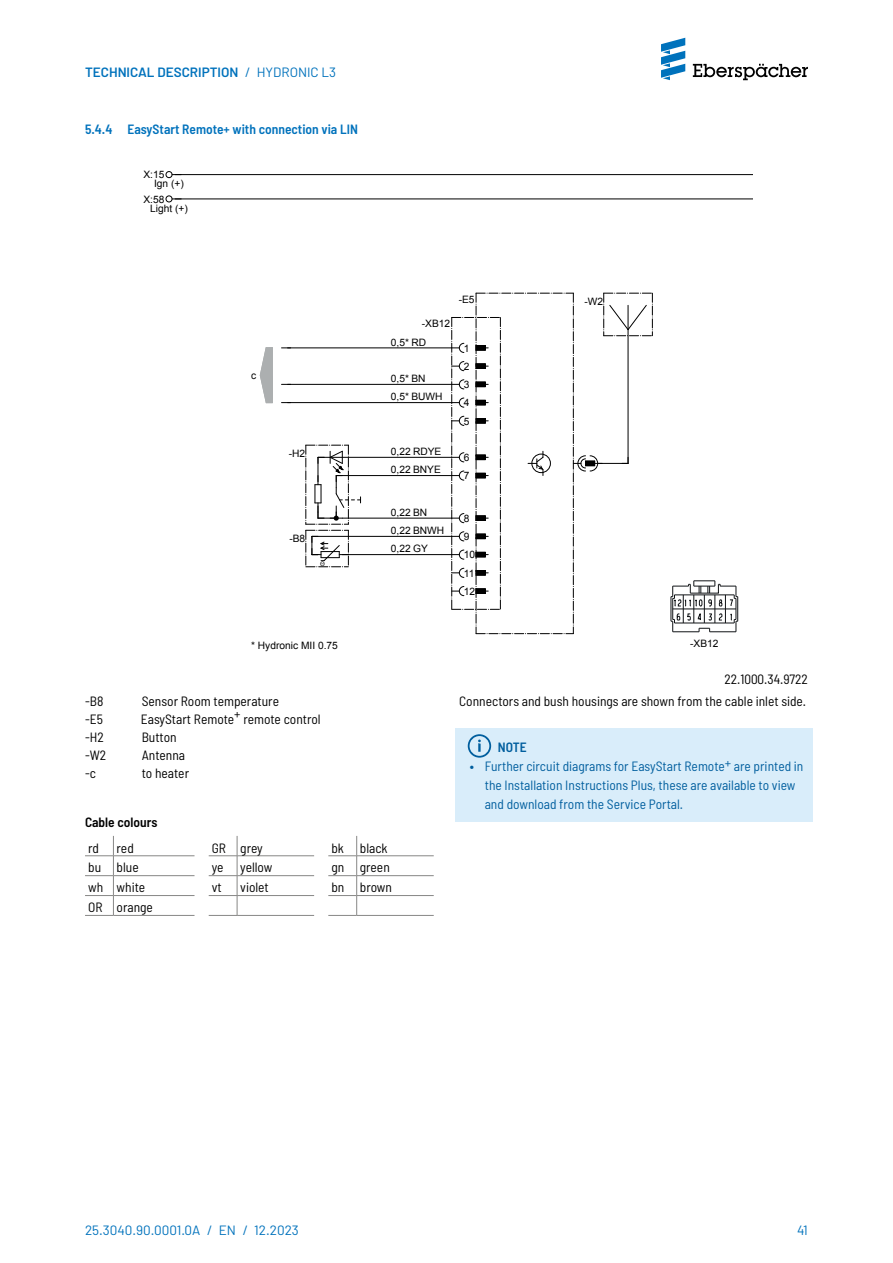
<style>
.page{position:relative;width:893px;height:1263px;background:#fff}
.page>*{position:absolute;margin:0;border:0;box-sizing:border-box;transform-origin:0 0}
.t1{font:semi-condensed 13.5px "Barlow";color:#000}
.t2{font:semi-condensed 13.5px/18.8px "Barlow";color:#005e9e}
.t3{font:600 semi-condensed 13.5px "Barlow";color:#0072bc}
.t4{font:13.5px "Barlow";color:#0072bc}
.t5{font:600 13.5px "Barlow";color:#0072bc}
.t6{font:600 semi-condensed 13.5px "Barlow";color:#000}
.t7{font:600 semi-condensed 13.5px "Barlow";color:#005e9e}
.t8{font:10.2px/18.3px "Arial";color:#000}
.t9{font:6.15px "Arial";color:#000}
.s1{font-weight:400}
.s2{font-weight:600;font-stretch:normal}
</style>
<div class="page">
<hr style="left:312px;top:536px;width:140px;height:1px;background:#000">
<hr style="left:336px;top:475px;width:116px;height:1px;background:#000">
<hr style="left:342px;top:518px;width:110px;height:1px;background:#000">
<hr style="left:175px;top:199px;width:577px;height:1px;background:#000">
<hr style="left:175px;top:174px;width:577px;height:1px;background:#000">
<hr style="left:288px;top:348px;width:164px;height:1px;background:#000">
<hr style="left:288px;top:384px;width:164px;height:1px;background:#000">
<hr style="left:288px;top:402px;width:164px;height:1px;background:#000">
<hr style="left:348px;top:457px;width:104px;height:1px;background:#000">
<hr style="left:342px;top:554px;width:110px;height:1px;background:#000">
<svg style="left:260px;top:347px;width:13px;height:56px"></svg>
<svg style="left:166px;top:196px;width:15px;height:6px"></svg>
<div style="left:166px;top:171px;width:6px;height:7px;border:1px solid #000;border-radius:50%"></div>
<svg style="left:451px;top:293px;width:202px;height:341px"></svg>
<svg style="left:306px;top:445px;width:55px;height:122px"></svg>
<svg style="left:671px;top:580px;width:67px;height:52px"></svg>
<hr style="left:113px;top:855px;width:82px;height:1px;background:#878786">
<hr style="left:237px;top:855px;width:77px;height:1px;background:#878786">
<hr style="left:357px;top:855px;width:77px;height:1px;background:#878786">
<hr style="left:113px;top:875px;width:82px;height:1px;background:#878786">
<hr style="left:237px;top:875px;width:77px;height:1px;background:#878786">
<hr style="left:357px;top:875px;width:77px;height:1px;background:#878786">
<hr style="left:113px;top:895px;width:82px;height:1px;background:#878786">
<hr style="left:237px;top:895px;width:77px;height:1px;background:#878786">
<hr style="left:357px;top:895px;width:77px;height:1px;background:#878786">
<svg style="left:85px;top:836px;width:29px;height:80px"></svg>
<hr style="left:113px;top:915px;width:82px;height:1px;background:#878786">
<svg style="left:209px;top:836px;width:29px;height:80px"></svg>
<hr style="left:237px;top:915px;width:77px;height:1px;background:#878786">
<svg style="left:328px;top:836px;width:29px;height:80px"></svg>
<hr style="left:357px;top:915px;width:77px;height:1px;background:#878786">
<div style="left:455px;top:728px;width:357px;height:38px;background:#d9edfa"></div>
<div style="left:455px;top:747px;width:357px;height:75px;background:#d9edfa"></div>
<svg style="left:468px;top:734px;width:23px;height:24px"></svg>
<svg style="left:693px;top:64px;width:115px;height:16px"></svg>
<svg style="left:661px;top:38px;width:24px;height:42px"></svg>
<p class="t5" style="left:85px;top:64px;width:253px">TECHNICAL DESCRIPTION <span class="s1">/ HYDRONIC L3</span></p>
<p class="t3" style="left:85px;top:120px;width:274px">5.4.4 EasyStart Remote+ with connection via LIN</p>
<p class="t8" style="left:154px;top:170px;width:31px;line-height:9px;text-indent:-11px">X:15<br>Ign (+)</p>
<p class="t8" style="left:150px;top:195px;width:39px;line-height:9px;text-indent:-7px">X:58<br>Light (+)</p>
<p class="t8" style="left:251px;top:366px;width:7px">c</p>
<p class="t8" style="left:289px;top:444px;width:18px">-H2</p>
<p class="t8" style="left:289px;top:529px;width:17px">-B8</p>
<p class="t9" style="left:320px;top:560px;width:6px">Θ</p>
<p class="t8" style="left:422px;top:314px;width:30px">-XB12</p>
<p class="t8" style="left:391px;top:333px;width:37px">0,5* RD</p>
<p class="t8" style="left:391px;top:369px;width:36px">0,5* BN</p>
<p class="t8" style="left:391px;top:388px;width:53px">0,5* BUWH</p>
<p class="t8" style="left:391px;top:442px;width:52px">0,22 RDYE</p>
<p class="t8" style="left:391px;top:461px;width:51px">0,22 BNYE</p>
<p class="t8" style="left:391px;top:503px;width:38px">0,22 BN</p>
<p class="t8" style="left:391px;top:521px;width:55px">0,22 BNWH<br>0,22 GY</p>
<p class="t8" style="left:459px;top:290px;width:17px">-E5</p>
<p class="t8" style="left:464px;top:339px;width:7px">1</p>
<p class="t8" style="left:464px;top:357px;width:7px">2</p>
<p class="t8" style="left:464px;top:375px;width:7px;text-align:justify">3<br>4<br>5</p>
<p class="t8" style="left:464px;top:448px;width:7px">6<br>7</p>
<p class="t8" style="left:464px;top:509px;width:13px">8<br>9<br>10<br>11</p>
<p class="t8" style="left:464px;top:582px;width:13px">12</p>
<p class="t8" style="left:584px;top:292px;width:20px">-W2</p>
<p class="t8" style="left:251px;top:636px;width:88px">* Hydronic MII 0.75</p>
<p class="t1" style="left:85px;top:692px;width:20px">-B8</p>
<p class="t1" style="left:142px;top:692px;width:139px">Sensor Room temperature</p>
<p class="t1" style="left:85px;top:710px;width:19px">-E5</p>
<p class="t1" style="left:141px;top:710px;width:181px">EasyStart Remote+ remote control</p>
<p class="t1" style="left:85px;top:728px;width:20px">-H2</p>
<p class="t1" style="left:142px;top:728px;width:37px">Button</p>
<p class="t1" style="left:85px;top:746px;width:23px">-W2</p>
<p class="t1" style="left:142px;top:746px;width:45px">Antenna</p>
<p class="t1" style="left:85px;top:764px;width:13px">-c</p>
<p class="t1" style="left:142px;top:764px;width:49px">to heater</p>
<p class="t6" style="left:85px;top:814px;width:74px">Cable colours</p>
<p class="t1" style="left:88px;top:839px;width:12px">rd</p>
<p class="t1" style="left:117px;top:839px;width:19px">red</p>
<p class="t1" style="left:212px;top:839px;width:52px">GR grey</p>
<p class="t1" style="left:331px;top:839px;width:58px">bk black</p>
<p class="t1" style="left:88px;top:859px;width:52px">bu blue</p>
<p class="t1" style="left:212px;top:859px;width:62px">ye yellow</p>
<p class="t1" style="left:331px;top:859px;width:60px">gn green</p>
<p class="t1" style="left:88px;top:879px;width:59px">wh white</p>
<p class="t1" style="left:212px;top:879px;width:12px">vt</p>
<p class="t1" style="left:240px;top:879px;width:30px">violet</p>
<p class="t1" style="left:331px;top:879px;width:62px">bn brown</p>
<p class="t1" style="left:88px;top:899px;width:66px">OR orange</p>
<p class="t8" style="left:690px;top:634px;width:30px">-XB12</p>
<p class="t1" style="left:724px;top:670px;width:85px">22.1000.34.9722</p>
<p class="t1" style="left:459px;top:692px;width:348px">Connectors and bush housings are shown from the cable inlet side.</p>
<p class="t7" style="left:498px;top:739px;width:30px">NOTE</p>
<p class="t2" style="left:485px;top:756px;width:320px;text-indent:-15px"><span class="s2">•</span> Further circuit diagrams for EasyStart Remote+ are printed in the Installation Instructions Plus, these are available to view and download from the Service Portal.</p>
<p class="t4" style="left:85px;top:1221px;width:215px">25.3040.90.0001.0A / EN / 12.2023</p>
<p class="t4" style="left:797px;top:1221px;width:12px">41</p>
</div>
